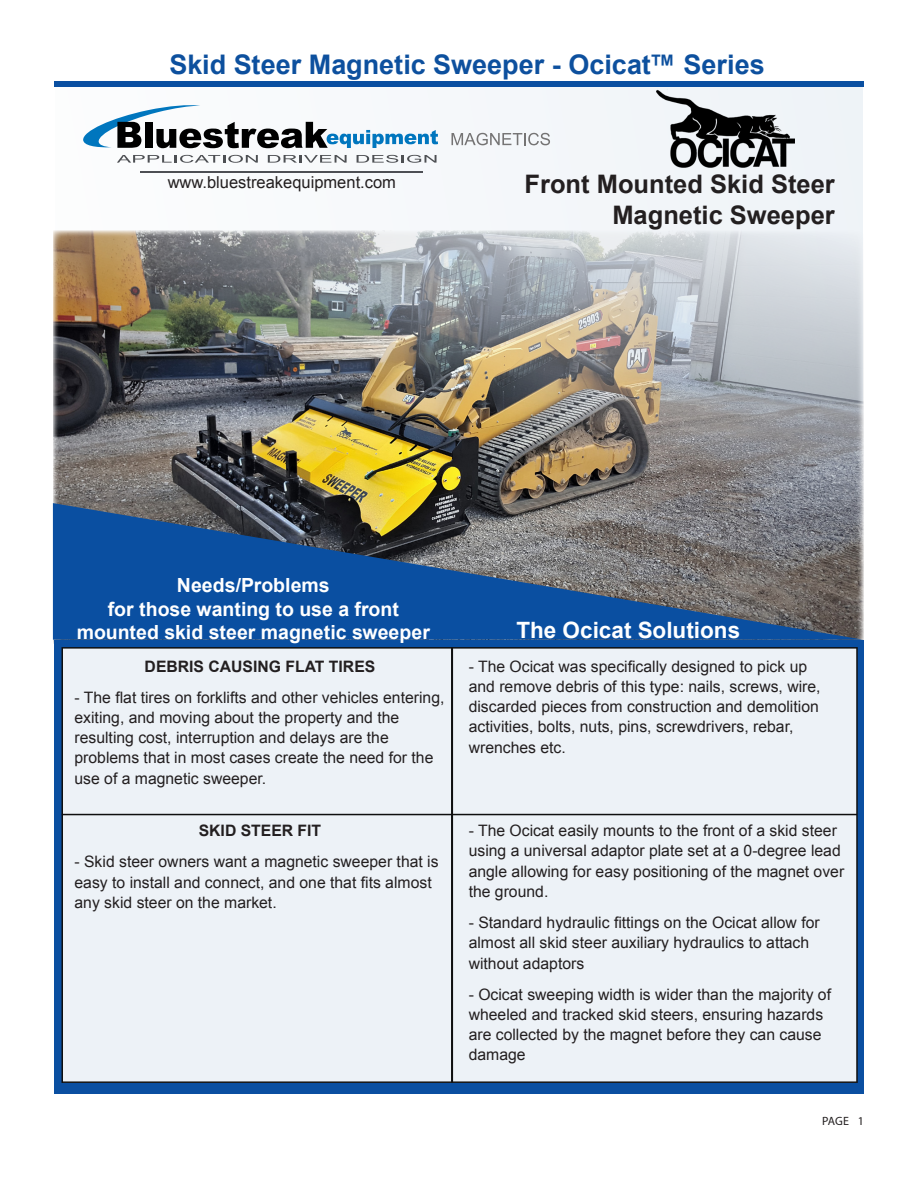
<style>
.page{position:relative;width:918px;height:1188px;background:#fff}
.page>*{position:absolute;margin:0;border:0;box-sizing:border-box;transform-origin:0 0}
.t1{font:700 27px "Arial";color:#0d509e}
.body{font:700 25.5px/30.6px "Arial";color:#231f20;text-align:right}
.chart_body{font:700 22.5px "Arial";color:#fff}
.chart_body-2{font:700 19.5px/23.4px "Arial";color:#fff;text-align:center}
.chart_body-3{font:16.5px "Arial";color:#231f20}
.body-2{font:15.75px/20.2px "Arial";color:#231f20}
.body-3{font:700 15.75px "Arial";color:#231f20}
.t2{font:12px "Myriad Pro";color:#231f20}
</style>
<div class="page">
<div style="left:55px;top:81px;width:808px;height:323px;background:#f5f7fa"></div>
<div style="left:54px;top:81px;width:810px;height:6px;background:#0a4fa1"></div>
<img style="left:657px;top:89px;width:138px;height:78px">
<img style="left:53px;top:231px;width:810px;height:413px">
<div style="left:54px;top:640px;width:810px;height:454px;background:#0a4fa1"></div>
<div style="left:62px;top:647px;width:796px;height:436px;background:#edf2f7"></div>
<svg style="left:53px;top:503px;width:810px;height:137px;background:#3a5c85"></svg>
<svg style="left:83px;top:105px;width:355px;height:43px"></svg>
<svg style="left:452px;top:133px;width:98px;height:12px"></svg>
<svg style="left:117px;top:155px;width:141px;height:8px"></svg>
<svg style="left:268px;top:155px;width:79px;height:8px"></svg>
<svg style="left:357px;top:155px;width:80px;height:8px"></svg>
<hr style="left:141px;top:172px;width:282px;height:1px;background:#4d4f54">
<hr style="left:62px;top:814px;width:795px;height:1px;background:#0f0f0f">
<hr style="left:451px;top:647px;width:2px;height:436px;background:#0f0f0f">
<h1 class="t1" style="left:169px;top:47px;width:597px">Skid Steer Magnetic Sweeper - Ocicat™ Series</h1>
<p class="chart_body-3" style="left:168px;top:171px;width:230px">www.bluestreakequipment.com</p>
<p class="body" style="left:525px;top:170px;width:312px">Front Mounted Skid Steer<br>Magnetic Sweeper</p>
<p class="chart_body-2" style="left:77px;top:574px;width:355px">Needs/Problems<br>for those wanting to use a front mounted skid steer magnetic sweeper</p>
<p class="body-3" style="left:145px;top:656px;width:232px">DEBRIS CAUSING FLAT TIRES</p>
<p class="body-2" style="left:75px;top:687px;width:371px">- The flat tires on forklifts and other vehicles entering, exiting, and moving about the property and the resulting cost, interruption and delays are the problems that in most cases create the need for the use of a magnetic sweeper.</p>
<p class="body-3" style="left:199px;top:820px;width:124px">SKID STEER FIT</p>
<p class="body-2" style="left:75px;top:852px;width:366px">- Skid steer owners want a magnetic sweeper that is easy to install and connect, and one that fits almost any skid steer on the market.</p>
<p class="chart_body" style="left:516px;top:615px;width:225px">The Ocicat Solutions</p>
<p class="body-2" style="left:469px;top:656px;width:353px">- The Ocicat was specifically designed to pick up and remove debris of this type: nails, screws, wire, discarded pieces from construction and demolition activities, bolts, nuts, pins, screwdrivers, rebar, wrenches etc.</p>
<p class="body-2" style="left:469px;top:821px;width:377px">- The Ocicat easily mounts to the front of a skid steer using a universal adaptor plate set at a 0-degree lead angle allowing for easy positioning of the magnet over the ground.</p>
<p class="body-2" style="left:469px;top:913px;width:353px">- Standard hydraulic fittings on the Ocicat allow for almost all skid steer auxiliary hydraulics to attach without adaptors</p>
<p class="body-2" style="left:469px;top:984px;width:364px">- Ocicat sweeping width is wider than the majority of wheeled and tracked skid steers, ensuring hazards are collected by the magnet before they can cause damage</p>
<p class="t2" style="left:822px;top:1113px;width:43px">PAGE 1</p>
</div>
